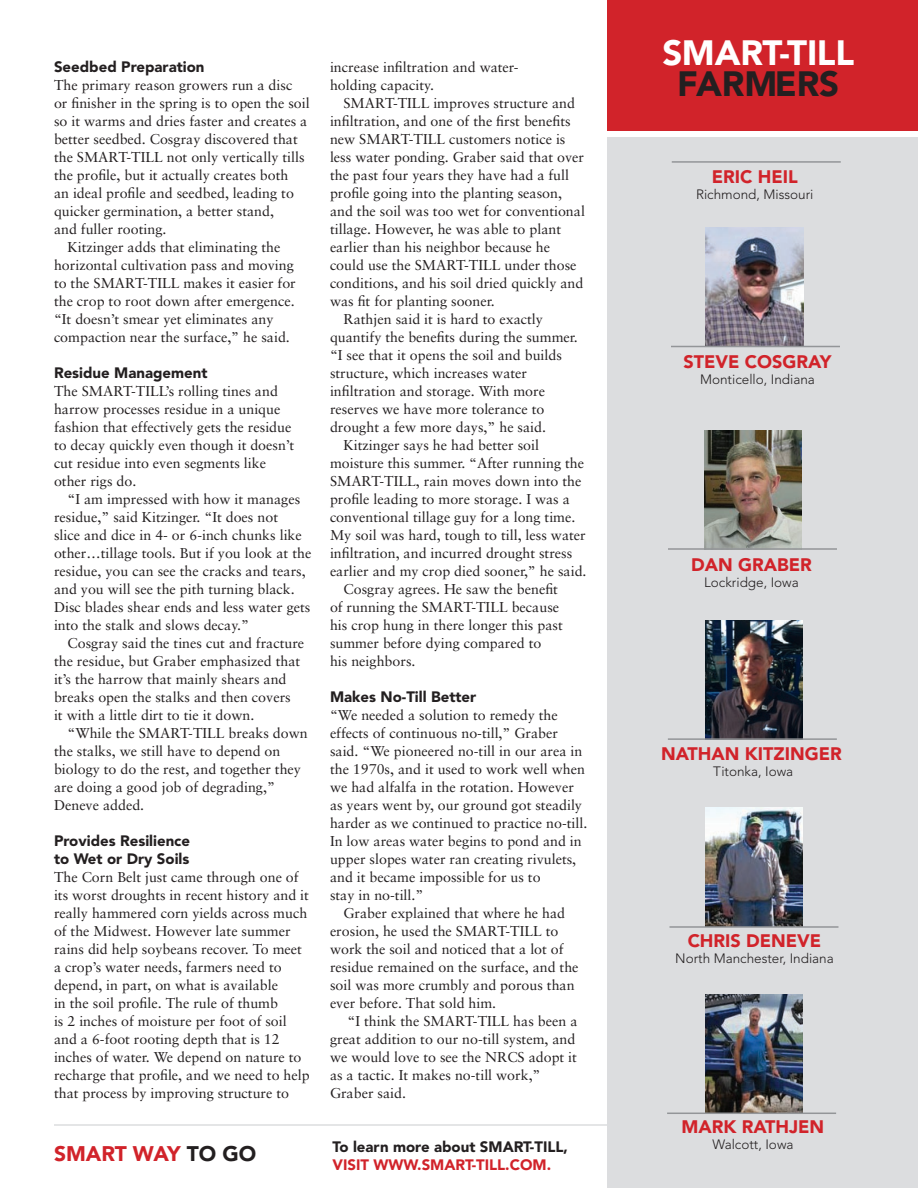
<style>
.page{position:relative;width:918px;height:1188px;background:#fff}
.page>*{position:absolute;margin:0;border:0;box-sizing:border-box;transform-origin:0 0}
.t1{font:900 34.95px "Avenir";letter-spacing:-.01em;color:#fff}
.t2{font:900 34.95px "Avenir";color:#231f20}
.t3{font:900 21px "Avenir";letter-spacing:.07em;color:#d1232a}
.t4{font:900 18px "Avenir";color:#d1232a}
.sub{font:900 15px/18px "Avenir";color:#231f20}
.sub-2{font:900 15px "Avenir";color:#d1232a}
.body{font:14.25px/18px "Sabon";color:#231f20}
.t5{font:300 13.5px "Avenir";color:#231f20}
.s1{color:#231f20}
.s2{color:#d1232a}
</style>
<div class="page">
<div style="left:608px;top:137px;width:310px;height:1051px;background:#dcdddf"></div>
<div style="left:608px;top:0;width:310px;height:130px;background:#d1232a"></div>
<hr style="left:54px;top:1124px;width:567px;height:2px;background:#dcdddf">
<img style="left:705px;top:430px;width:97px;height:118px">
<hr style="left:668px;top:548px;width:169px;height:2px;background:#939598">
<img style="left:705px;top:620px;width:98px;height:118px">
<hr style="left:668px;top:738px;width:169px;height:2px;background:#939598">
<img style="left:706px;top:808px;width:97px;height:118px">
<hr style="left:669px;top:926px;width:169px;height:2px;background:#939598">
<img style="left:705px;top:994px;width:97px;height:119px">
<hr style="left:667px;top:1113px;width:169px;height:1px;background:#939598">
<img style="left:706px;top:227px;width:97px;height:119px">
<hr style="left:671px;top:346px;width:169px;height:1px;background:#939598">
<hr style="left:672px;top:161px;width:169px;height:2px;background:#939598">
<p class="sub" style="left:54px;top:58px;width:152px">SEEDBED PREPARATION</p>
<p class="body" style="left:54px;top:76px;width:257px">The primary reason growers run a disc<br>or finisher in the spring is to open the soil so it warms and dries faster and creates a better seedbed. Cosgray discovered that the SMART-TILL not only vertically tills the profile, but it actually creates both<br>an ideal profile and seedbed, leading to quicker germination, a better stand,<br>and fuller rooting.</p>
<p class="body" style="left:54px;top:238px;width:243px;text-indent:14px">Kitzinger adds that eliminating the horizontal cultivation pass and moving to the SMART-TILL makes it easier for the crop to root down after emergence. “It doesn’t smear yet eliminates any compaction near the surface,” he said.</p>
<p class="sub" style="left:54px;top:364px;width:155px">RESIDUE MANAGEMENT</p>
<p class="body" style="left:54px;top:382px;width:242px">The SMART-TILL’s rolling tines and harrow processes residue in a unique fashion that effectively gets the residue to decay quickly even though it doesn’t cut residue into even segments like other rigs do.</p>
<p class="body" style="left:54px;top:490px;width:259px;text-indent:14px">“I am impressed with how it manages residue,” said Kitzinger. “It does not<br>slice and dice in 4- or 6-inch chunks like other…tillage tools. But if you look at the residue, you can see the cracks and tears, and you will see the pith turning black.<br>Disc blades shear ends and less water gets into the stalk and slows decay.”</p>
<p class="body" style="left:54px;top:634px;width:252px;text-indent:14px">Cosgray said the tines cut and fracture the residue, but Graber emphasized that it’s the harrow that mainly shears and breaks open the stalks and then covers<br>it with a little dirt to tie it down.</p>
<p class="body" style="left:54px;top:724px;width:255px;text-indent:14px">“While the SMART-TILL breaks down the stalks, we still have to depend on biology to do the rest, and together they are doing a good job of degrading,”<br>Deneve added.</p>
<p class="sub" style="left:54px;top:832px;width:138px">PROVIDES RESILIENCE<br>TO WET OR DRY SOILS</p>
<p class="body" style="left:54px;top:868px;width:257px">The Corn Belt just came through one of its worst droughts in recent history and it really hammered corn yields across much of the Midwest. However late summer rains did help soybeans recover. To meet a crop’s water needs, farmers need to depend, in part, on what is available<br>in the soil profile. The rule of thumb<br>is 2 inches of moisture per foot of soil and a 6-foot rooting depth that is 12 inches of water. We depend on nature to recharge that profile, and we need to help that process by improving structure to</p>
<p class="t3" style="left:54px;top:1141px;width:204px">SM ART WAY <span class="s1">TO GO</span></p>
<p class="body" style="left:330px;top:58px;width:190px">increase infiltration and water&shy;holding capacity.</p>
<p class="body" style="left:330px;top:94px;width:256px;text-indent:14px">SMART-TILL improves structure and infiltration, and one of the first benefits new SMART-TILL customers notice is less water ponding. Graber said that over the past four years they have had a full profile going into the planting season, and the soil was too wet for conventional tillage. However, he was able to plant earlier than his neighbor because he could use the SMART-TILL under those conditions, and his soil dried quickly and was fit for planting sooner.</p>
<p class="body" style="left:330px;top:310px;width:249px;text-indent:14px">Rathjen said it is hard to exactly quantify the benefits during the summer. “I see that it opens the soil and builds structure, which increases water infiltration and storage. With more reserves we have more tolerance to drought a few more days,” he said.</p>
<p class="body" style="left:330px;top:436px;width:258px;text-indent:14px">Kitzinger says he had better soil moisture this summer. “After running the SMART-TILL, rain moves down into the profile leading to more storage. I was a conventional tillage guy for a long time.<br>My soil was hard, tough to till, less water infiltration, and incurred drought stress earlier and my crop died sooner,” he said.</p>
<p class="body" style="left:330px;top:580px;width:234px;text-indent:14px">Cosgray agrees. He saw the benefit of running the SMART-TILL because his crop hung in there longer this past summer before dying compared to<br>his neighbors.</p>
<p class="sub" style="left:330px;top:688px;width:148px">MAKES NO-TILL BETTER</p>
<p class="body" style="left:330px;top:706px;width:259px">“We needed a solution to remedy the effects of continuous no-till,” Graber said. “We pioneered no-till in our area in the 1970s, and it used to work well when we had alfalfa in the rotation. However as years went by, our ground got steadily harder as we continued to practice no-till.<br>In low areas water begins to pond and in upper slopes water ran creating rivulets, and it became impossible for us to<br>stay in no-till.”</p>
<p class="body" style="left:330px;top:904px;width:250px;text-indent:14px">Graber explained that where he had erosion, he used the SMART-TILL to work the soil and noticed that a lot of residue remained on the surface, and the soil was more crumbly and porous than ever before. That sold him.</p>
<p class="body" style="left:330px;top:1012px;width:249px;text-indent:17px">“I think the SMART-TILL has been a great addition to our no-till system, and we would love to see the NRCS adopt it as a tactic. It makes no-till work,”<br>Graber said.</p>
<p class="sub" style="left:333px;top:1138px;width:237px">TO LEARN MORE ABOUT SMART-TILL,<br><span class="s2">VISI</span></p>
<p class="sub-2" style="left:361px;top:1156px;width:30px">T WWW</p>
<p class="sub-2" style="left:417px;top:1156px;width:135px">.SMART-TILL.COM.</p>
<p class="t1" style="left:662px;top:32px;width:193px">SMART-TILL</p>
<p class="t2" style="left:677px;top:63px;width:69px">FARMERS</p>
<p class="t4" style="left:712px;top:165px;width:22px">ERIC</p>
<p class="t4" style="left:758px;top:165px;width:23px">HEIL</p>
<p class="t5" style="left:696px;top:186px;width:119px">Richmond, Missouri</p>
<p class="t4" style="left:684px;top:351px;width:33px">STEVE</p>
<p class="t4" style="left:745px;top:351px;width:41px">COSGR</p>
<p class="t4" style="left:808px;top:351px;width:25px">AY</p>
<p class="t5" style="left:700px;top:372px;width:116px">Monticello, Indiana</p>
<p class="t4" style="left:691px;top:554px;width:99px">DAN GRABER</p>
<p class="t5" style="left:704px;top:574px;width:96px">Lockridge, Iowa</p>
<p class="t4" style="left:661px;top:742px;width:136px">NATHAN KITZINGER</p>
<p class="t5" style="left:713px;top:763px;width:81px">Titonka, Iowa</p>
<p class="t4" style="left:688px;top:930px;width:24px">CHRIS</p>
<p class="t4" style="left:746px;top:930px;width:27px">DENEVE</p>
<p class="t5" style="left:675px;top:951px;width:160px">North Manchester, Indiana</p>
<p class="t4" style="left:682px;top:1116px;width:130px">MARK RATHJEN</p>
<p class="t5" style="left:712px;top:1137px;width:83px">Walcott, Iowa</p>
</div>
